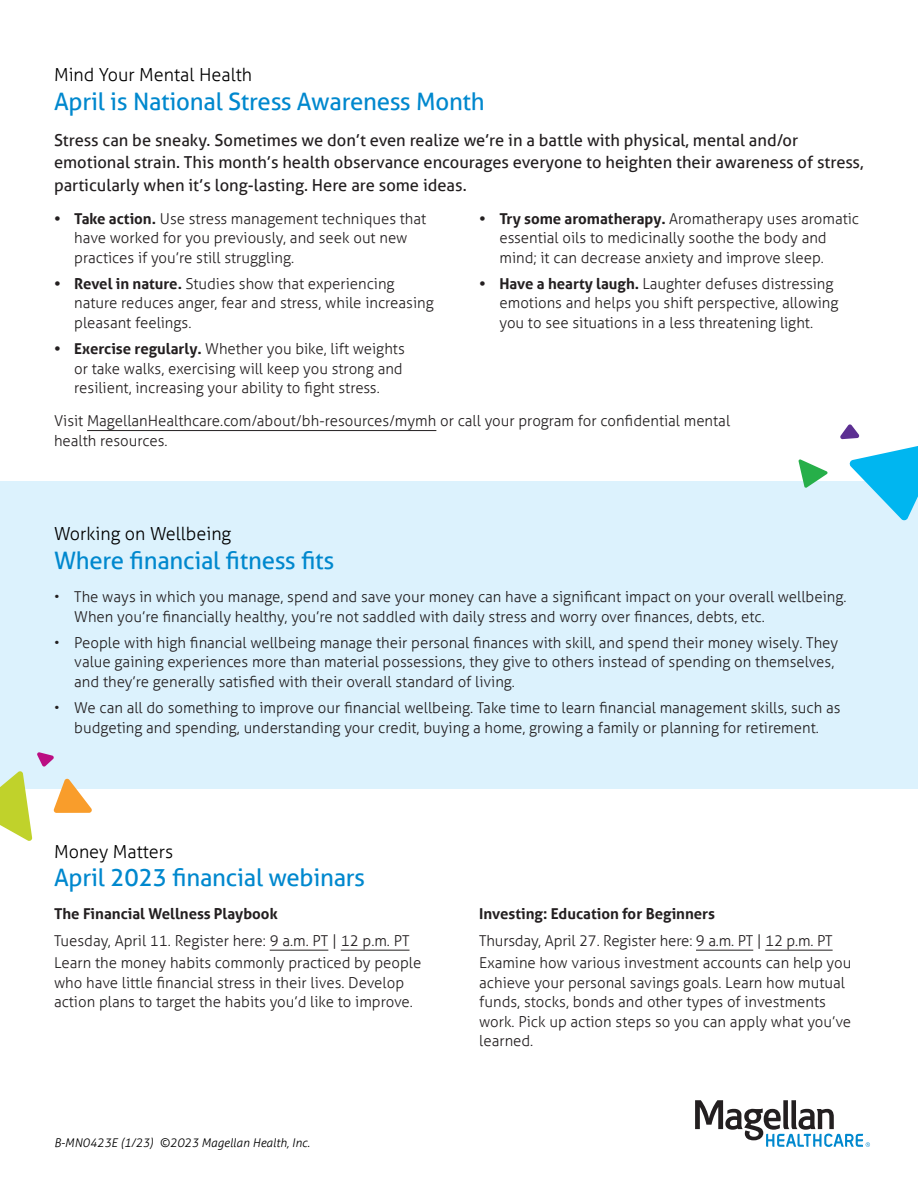
<style>
.page{position:relative;width:918px;height:1188px;background:#fff}
.page>*{position:absolute;margin:0;border:0;box-sizing:border-box;transform-origin:0 0}
.Back_section_headlin{font:24px "Aller";letter-spacing:-.01em;color:#0088ce}
.Back_section_name{font:300 18px "Aller";color:#000}
.Intro_text{font:16.5px/22.5px "Aller";color:#231f20}
.Body_copy{font:300 15px/19.5px "Aller";color:#231f20}
.Body_copy-2{font:700 15px "Aller";color:#231f20}
.Footer_Item_Code_Cop{font:italic 300 12px "Aller";color:#000}
.s1{font-weight:700}
</style>
<div class="page">
<svg style="left:695px;top:1100px;width:175px;height:47px"></svg>
<div style="left:0;top:481px;width:918px;height:308px;background:#dcf2fd"></div>
<svg style="left:0;top:752px;width:92px;height:89px"></svg>
<svg style="left:798px;top:459px;width:30px;height:29px"></svg>
<svg style="left:840px;top:424px;width:78px;height:97px"></svg>
<hr style="left:270px;top:950px;width:58px;height:1px;background:#231f20">
<hr style="left:341px;top:950px;width:69px;height:1px;background:#231f20">
<hr style="left:696px;top:950px;width:57px;height:1px;background:#231f20">
<hr style="left:765px;top:950px;width:68px;height:1px;background:#231f20">
<hr style="left:87px;top:430px;width:349px;height:1px;background:#231f20">
<p class="Back_section_name" style="left:54px;top:64px;width:200px">Mind Your Mental Health</p>
<p class="Back_section_headlin" style="left:54px;top:86px;width:432px">April is National Stress Awareness Month</p>
<p class="Intro_text" style="left:54px;top:128px;width:811px">Stress can be sneaky. Sometimes we don’t even realize we’re in a battle with physical, mental and/or emotional strain. This month’s health observance encourages everyone to heighten their awareness of stress, particularly when it’s long-lasting. Here are some ideas.</p>
<p class="Body_copy" style="left:74px;top:209px;width:354px;text-indent:-20px"><span class="s1">• Take action.</span> Use stress management techniques that have worked for you previously, and seek out new practices if you’re still struggling.</p>
<p class="Body_copy" style="left:74px;top:274px;width:361px;text-indent:-20px"><span class="s1">• Revel in nature.</span> Studies show that experiencing nature reduces anger, fear and stress, while increasing pleasant feelings.</p>
<p class="Body_copy" style="left:74px;top:339px;width:332px;text-indent:-20px"><span class="s1">• Exercise regularly.</span> Whether you bike, lift weights or take walks, exercising will keep you strong and resilient, increasing your ability to fight stress.</p>
<p class="Body_copy" style="left:500px;top:209px;width:361px;text-indent:-20px"><span class="s1">• Try some aromatherapy.</span> Aromatherapy uses aromatic essential oils to medicinally soothe the body and mind; it can decrease anxiety and improve sleep.</p>
<p class="Body_copy" style="left:500px;top:274px;width:341px;text-indent:-20px"><span class="s1">• Have a hearty laugh.</span> Laughter defuses distressing emotions and helps you shift perspective, allowing you to see situations in a less threatening light.</p>
<p class="Body_copy" style="left:54px;top:411px;width:678px">Visit MagellanHealthcare.com/about/bh-resources/mymh or call your program for confidential mental health resources.</p>
<p class="Back_section_name" style="left:54px;top:523px;width:179px">Working on Wellbeing</p>
<p class="Back_section_headlin" style="left:54px;top:546px;width:282px">Where financial fitness fits</p>
<p class="Body_copy" style="left:74px;top:587px;width:774px;text-indent:-20px">• The ways in which you manage, spend and save your money can have a significant impact on your overall wellbeing.<br>When you’re financially healthy, you’re not saddled with daily stress and worry over finances, debts, etc.</p>
<p class="Body_copy" style="left:74px;top:633px;width:765px;text-indent:-20px">• People with high financial wellbeing manage their personal finances with skill, and spend their money wisely. They value gaining experiences more than material possessions, they give to others instead of spending on themselves, and they’re generally satisfied with their overall standard of living.</p>
<p class="Body_copy" style="left:54px;top:698px;width:788px;text-align:center">• We can all do something to improve our financial wellbeing. Take time to learn financial management skills, such as budgeting and spending, understanding your credit, buying a home, growing a family or planning for retirement.</p>
<p class="Back_section_name" style="left:54px;top:840px;width:121px">Money Matters</p>
<p class="Back_section_headlin" style="left:54px;top:863px;width:313px">April 2023 financial webinars</p>
<p class="Body_copy-2" style="left:54px;top:905px;width:225px">The Financial Wellness Playbook</p>
<p class="Body_copy" style="left:54px;top:931px;width:357px">Tuesday, April 11. Register here: 9 a.m. PT | 12 p.m. PT</p>
<p class="Body_copy" style="left:54px;top:953px;width:369px">Learn the money habits commonly practiced by people who have little financial stress in their lives. Develop action plans to target the habits you’d like to improve.</p>
<p class="Footer_Item_Code_Cop" style="left:54px;top:1136px;width:257px">B-MN0423E (1/23) ©2023 Magellan Health, Inc.</p>
<p class="Body_copy-2" style="left:479px;top:905px;width:237px">Investing: Education for Beginners</p>
<p class="Body_copy" style="left:479px;top:931px;width:355px">Thursday, April 27. Register here: 9 a.m. PT | 12 p.m. PT</p>
<p class="Body_copy" style="left:479px;top:953px;width:374px">Examine how various investment accounts can help you achieve your personal savings goals. Learn how mutual funds, stocks, bonds and other types of investments work. Pick up action steps so you can apply what you’ve learned.</p>
</div>
